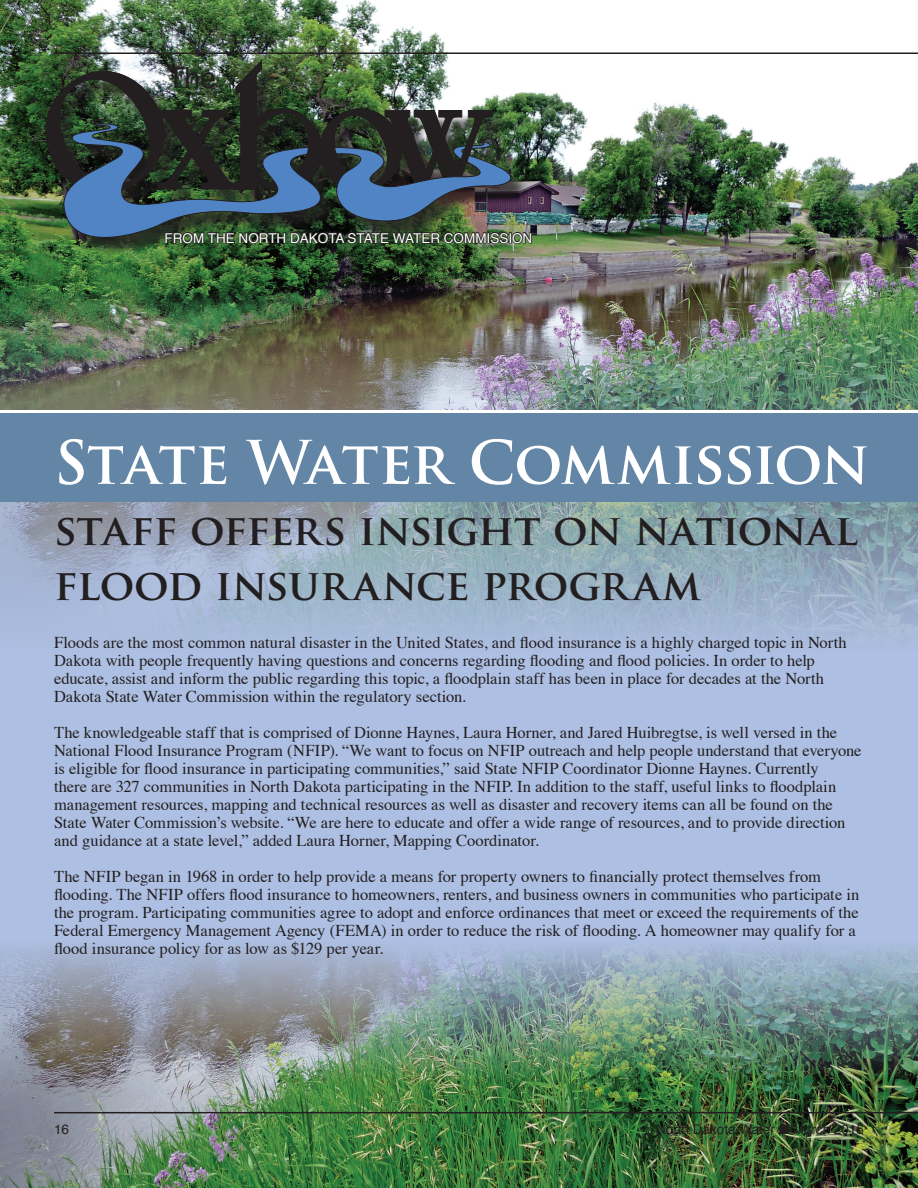
<style>
.page{position:relative;width:918px;height:1188px;background:#adbfe2}
.page>*{position:absolute;margin:0;border:0;box-sizing:border-box;transform-origin:0 0}
.t1{font:700 58.5px "Trajan Pro";letter-spacing:-.03em;color:#fff}
.t2{font:700 42px/55.5px "Trajan Pro";letter-spacing:-.01em;color:#231f20}
.t3{font:29.1px "Helvetica";color:#231f20}
.Body_Text{font:16.5px/18px "Times";letter-spacing:-.005em;color:#231f20}
.t4{font:13.5px "Helvetica";color:#fff}
.t5{font:13.5px "Helvetica";color:#231f20}
</style>
<div class="page">
<img style="left:0;top:0;width:918px;height:634px">
<img style="left:0;top:948px;width:918px;height:240px">
<hr style="left:54px;top:1112px;width:864px;height:1px;background:#231f20">
<div style="left:48px;top:62px;width:481px;height:193px;background:#231f20;opacity:.75"></div>
<img style="left:45px;top:60px;width:488px;height:187px">
<hr style="left:54px;top:52px;width:864px;height:2px;background:#231f20">
<div style="left:0;top:410px;width:918px;height:88px;background:#fff"></div>
<div style="left:0;top:413px;width:918px;height:88px;background:#6486a6"></div>
<p class="t3" style="left:167px;top:56px;width:51px">The</p>
<p class="t4" style="left:165px;top:228px;width:369px">FROM THE NORTH DAKOTA STATE WATER COMMISSION</p>
<p class="t1" style="left:54px;top:426px;width:817px">State Water Commission</p>
<p class="t2" style="left:54px;top:502px;width:806px">staff offers insight on national flood insurance program</p>
<p class="Body_Text" style="left:54px;top:632px;width:794px">Floods are the most common natural disaster in the United States, and flood insurance is a highly charged topic in North Dakota with people frequently having questions and concerns regarding flooding and flood policies. In order to help educate, assist and inform the public regarding this topic, a floodplain staff has been in place for decades at the North Dakota State Water Commission within the regulatory section.</p>
<p class="Body_Text" style="left:54px;top:722px;width:809px">The knowledgeable staff that is comprised of Dionne Haynes, Laura Horner, and Jared Huibregtse, is well versed in the National Flood Insurance Program (NFIP). “We want to focus on NFIP outreach and help people understand that everyone is eligible for flood insurance in participating communities,” said State NFIP Coordinator Dionne Haynes. Currently<br>there are 327 communities in North Dakota participating in the NFIP. In addition to the staff, useful links to floodplain management resources, mapping and technical resources as well as disaster and recovery items can all be found on the State Water Commission’s website. “We are here to educate and offer a wide range of resources, and to provide direction and guidance at a state level,” added Laura Horner, Mapping Coordinator.</p>
<p class="Body_Text" style="left:54px;top:866px;width:807px">The NFIP began in 1968 in order to help provide a means for property owners to financially protect themselves from flooding. The NFIP offers flood insurance to homeowners, renters, and business owners in communities who participate in the program. Participating communities agree to adopt and enforce ordinances that meet or exceed the requirements of the Federal Emergency Management Agency (FEMA) in order to reduce the risk of flooding. A homeowner may qualify for a flood insurance policy for as low as $129 per year.</p>
<p class="t5" style="left:54px;top:1119px;width:17px">16</p>
<p class="t5" style="left:656px;top:1119px;width:209px">North Dakota Water ■ March 2015</p>
</div>
